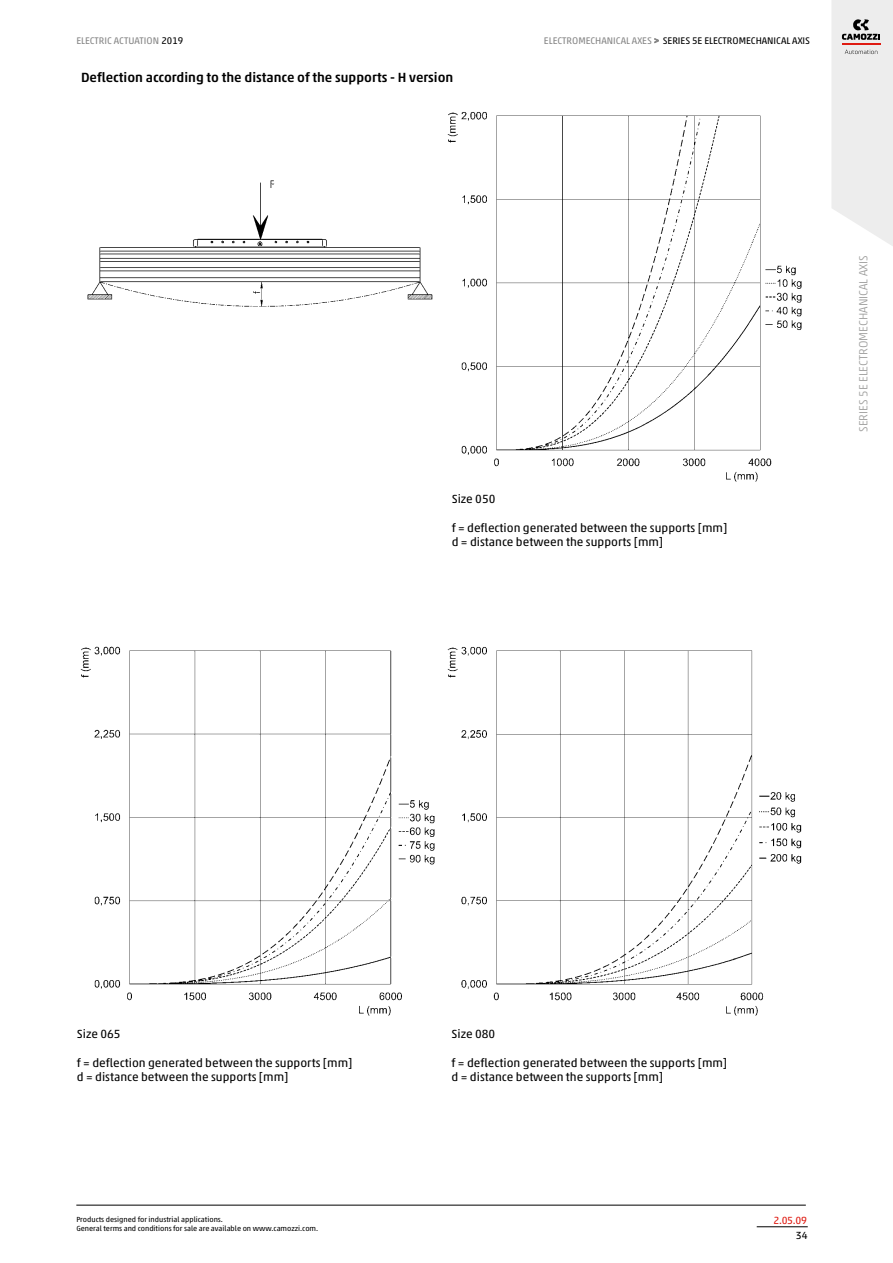
<style>
.page{position:relative;width:893px;height:1263px;background:#fff}
.page>*{position:absolute;margin:0;border:0;box-sizing:border-box;transform-origin:0 0}
.t1{font:500 13.5px "Akko W1 G";color:#000}
.t2{font:12px/14.4px "Akko W1 G";color:#000}
.t3{font:300 12px "Akko W1 G";color:#9d9d9c}
.t4{font:10.5px "Akko W1 G";color:#df1b12}
.t5{font:10.5px "Akko W1 G";color:#000}
.t6{font:9.75px "Akko W1 G";color:#000}
.t7{font:9.75px "Akko W1 G";color:#878787}
.t8{font:7.5px/9px "Akko W1 G";color:#000}
.s1{color:#000}
.s2{color:#878787}
.s3{font-size:9px;color:#878787}
</style>
<div class="page">
<hr style="left:757px;top:1226px;width:51px;height:1px;background:#000">
<svg style="left:832px;top:0;width:61px;height:246px;background:#e9e8e8"></svg>
<svg style="left:654px;top:38px;width:5px;height:5px"></svg>
<img style="left:87px;top:180px;width:346px;height:127px">
<img style="left:447px;top:112px;width:355px;height:370px">
<img style="left:80px;top:646px;width:355px;height:370px">
<img style="left:447px;top:647px;width:355px;height:369px">
<hr style="left:76px;top:1205px;width:730px;height:1px;background:#000">
<p class="t7" style="left:76px;top:33px;width:108px">ELECTRIC ACTUATION <span class="s1">2019</span></p>
<p class="t6" style="left:544px;top:33px;width:268px"><span class="s2">ELECTROMECHANICAL AXES</span> <span class="s3">&gt;</span> SERIES 5E ELECTROMECHANICAL AXIS</p>
<p class="t1" style="left:81px;top:67px;width:374px">Deflection according to the distance of the supports - H version</p>
<p class="t2" style="left:452px;top:491px;width:45px">Size 050</p>
<p class="t2" style="left:452px;top:520px;width:277px">f = deflection generated between the supports [mm] d = distance between the supports [mm]</p>
<p class="t3" style="left:855px;top:432px;width:178px;rotate:-90deg">SERIES 5E ELECTROMECHANICAL AXIS</p>
<p class="t2" style="left:77px;top:1026px;width:45px">Size 065</p>
<p class="t2" style="left:77px;top:1054px;width:277px">f = deflection generated between the supports [mm] d = distance between the supports [mm]</p>
<p class="t8" style="left:76px;top:1214px;width:243px">Products designed for industrial applications.<br>General terms and conditions for sale are available on www.camozzi.com.</p>
<p class="t2" style="left:452px;top:1026px;width:45px">Size 080</p>
<p class="t2" style="left:452px;top:1054px;width:277px">f = deflection generated between the supports [mm] d = distance between the supports [mm]</p>
<p class="t4" style="left:773px;top:1212px;width:35px">2.05.09</p>
<p class="t5" style="left:796px;top:1228px;width:13px">34</p>
</div>
